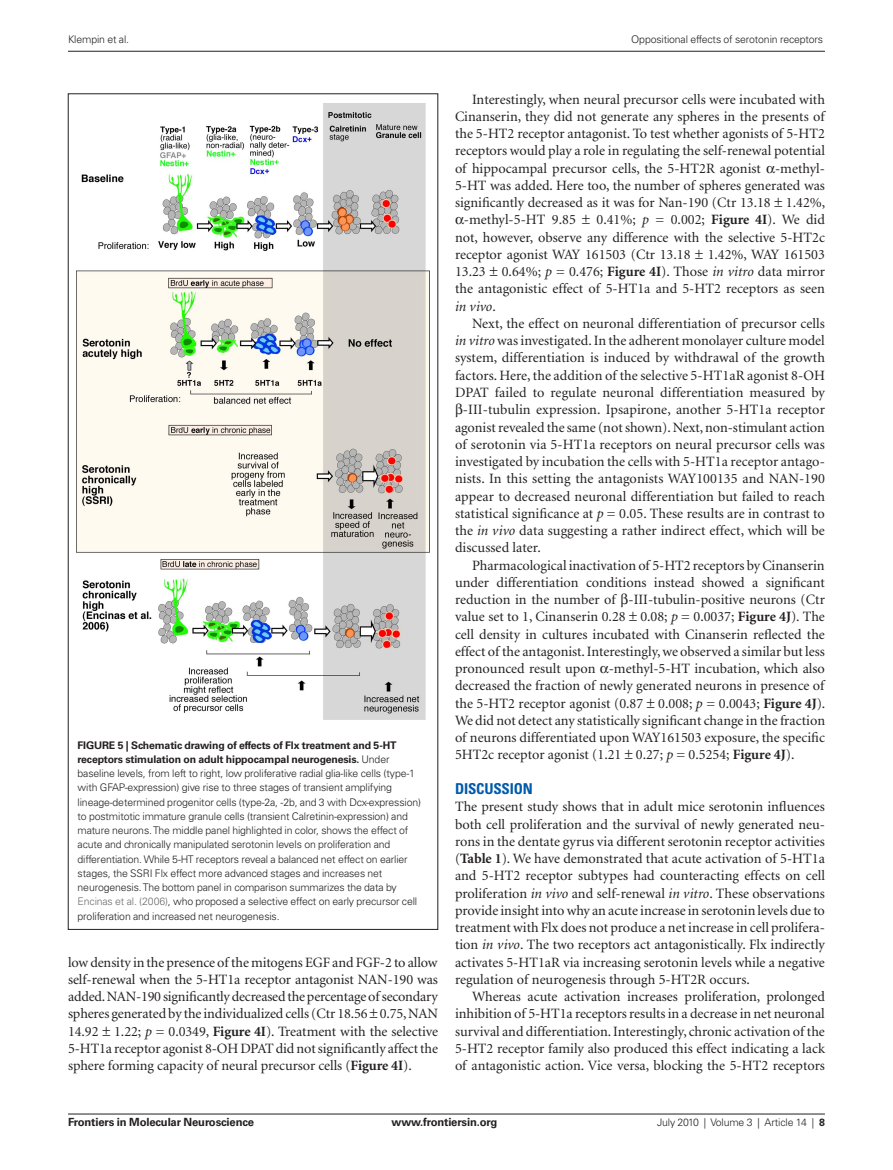
<style>
.page{position:relative;width:893px;height:1170px;background:#fff}
.page>*{position:absolute;margin:0;border:0;box-sizing:border-box;transform-origin:0 0}
.ART_tx_title1{font:700 condensed 15px "Univers";letter-spacing:-.01em;color:#015aaa}
.ART_tx{font:14.25px/17.2px "Minion";color:#231f20;text-align:justify}
.ART_tx1{font:14.25px/17.2px "Minion";color:#231f20;text-align:justify}
.t1{font:700 11.25px "Univers";letter-spacing:-.015em;color:#231f20}
.FIGURE_tx{font:300 10.5px/14.2px "Univers";letter-spacing:-.015em;color:#231f20}
.s1{font-weight:700}
.s2{color:#6c6d70}
.s3{font-style:italic}
</style>
<div class="page">
<hr style="left:68px;top:1113px;width:757px;height:1px;background:#231f20">
<hr style="left:68px;top:51px;width:757px;height:1px;background:#231f20">
<img style="left:77px;top:103px;width:352px;height:616px">
<p class="FIGURE_tx" style="left:68px;top:32px;width:63px">Klempin et al.</p>
<p class="FIGURE_tx" style="left:631px;top:32px;width:193px">Oppositional effects of serotonin receptors</p>
<p class="FIGURE_tx" style="left:78px;top:737px;width:345px"><span class="s1">Figure 5 | Schematic drawing of effects of Flx treatment and 5-HT receptors stimulation on adult hippocampal neurogenesis.</span> Under baseline levels, from left to right, low proliferative radial glia-like cells (type-1 with GFAP-expression) give rise to three stages of transient amplifying lineage-determined progenitor cells (type-2a, -2b, and 3 with Dcx-expression) to postmitotic immature granule cells (transient Calretinin-expression) and mature neurons. The middle panel highlighted in color, shows the effect of acute and chronically manipulated serotonin levels on proliferation and differentiation. While 5-HT receptors reveal a balanced net effect on earlier stages, the SSRI Flx effect more advanced stages and increases net neurogenesis. The bottom panel in comparison summarizes the data by <span class="s2">Encinas et al. (2006)</span>, who proposed a selective effect on early precursor cell proliferation and increased net neurogenesis.</p>
<p class="ART_tx" style="left:68px;top:953px;width:372px">low density in the presence of the mitogens EGF and FGF-2 to allow self-renewal when the 5-HT1a receptor antagonist NAN-190 was added. NAN-190 significantly decreased the percentage of secondary spheres generated by the individualized cells (Ctr 18.56 0.75, NAN 14.92 1.22; <span class="s3">p</span> = 0.0349, <span class="s1">Figure 4I</span>). Treatment with the selective 5-HT1a receptor agonist 8-OH DPAT did not significantly affect the sphere forming capacity of neural precursor cells (<span class="s1">Figure 4I</span>).</p>
<p class="ART_tx" style="left:472px;top:91px;width:354px">Interestingly, when neural precursor cells were incubated with</p>
<p class="ART_tx" style="left:455px;top:108px;width:371px">Cinanserin, they did not generate any spheres in the presents of</p>
<p class="ART_tx" style="left:455px;top:125px;width:371px">the 5-HT2 receptor antagonist. To test whether agonists of 5-HT2</p>
<p class="ART_tx" style="left:455px;top:143px;width:371px">receptors would play a role in regulating the self-renewal potential</p>
<p class="ART_tx" style="left:455px;top:160px;width:371px">of hippocampal precursor cells, the 5-HT2R agonist -methyl-</p>
<p class="ART_tx" style="left:455px;top:177px;width:371px">5-HT was added. Here too, the number of spheres generated was</p>
<p class="ART_tx" style="left:455px;top:194px;width:372px">significantly decreased as it was for Nan-190 (Ctr 13.18 1.42%,</p>
<p class="ART_tx" style="left:464px;top:212px;width:113px">-methyl-5-HT 9.85</p>
<p class="ART_tx" style="left:455px;top:212px;width:371px;text-indent:142px">0.41%; <span class="s3">p</span> = 0.002; <span class="s1">Figure 4I</span>). We did not, however, observe any difference with the selective 5-HT2c receptor agonist WAY 161503 (Ctr 13.18 1.42%, WAY 161503<br>13.23 0.64%; <span class="s3">p</span> = 0.476; <span class="s1">Figure 4I</span>). Those <span class="s3">in vitro</span> data mirror the antagonistic effect of 5-HT1a and 5-HT2 receptors as seen <span class="s3">in vivo</span>.</p>
<p class="ART_tx" style="left:472px;top:315px;width:354px">Next, the effect on neuronal differentiation of precursor cells</p>
<p class="ART_tx" style="left:455px;top:332px;width:371px"><span class="s3">in vitro</span> was investigated. In the adherent monolayer culture model</p>
<p class="ART_tx" style="left:455px;top:350px;width:371px">system, differentiation is induced by withdrawal of the growth</p>
<p class="ART_tx" style="left:455px;top:367px;width:371px">factors. Here, the addition of the selective 5-HT1aR agonist 8-OH</p>
<p class="ART_tx" style="left:455px;top:384px;width:371px">DPAT failed to regulate neuronal differentiation measured by</p>
<p class="ART_tx" style="left:463px;top:401px;width:364px">-III-tubulin expression. Ipsapirone, another 5-HT1a receptor</p>
<p class="ART_tx" style="left:455px;top:419px;width:371px">agonist revealed the same (not shown). Next, non-stimulant action</p>
<p class="ART_tx" style="left:455px;top:436px;width:371px">of serotonin via 5-HT1a receptors on neural precursor cells was</p>
<p class="ART_tx" style="left:455px;top:453px;width:371px">investigated by incubation the cells with 5-HT1a receptor antago-</p>
<p class="ART_tx" style="left:455px;top:470px;width:371px">nists. In this setting the antagonists WAY100135 and NAN-190</p>
<p class="ART_tx" style="left:455px;top:488px;width:371px">appear to decreased neuronal differentiation but failed to reach</p>
<p class="ART_tx" style="left:455px;top:505px;width:371px">statistical significance at <span class="s3">p</span> = 0.05. These results are in contrast to</p>
<p class="ART_tx" style="left:455px;top:522px;width:371px">the <span class="s3">in vivo</span> data suggesting a rather indirect effect, which will be</p>
<p class="ART_tx" style="left:455px;top:539px;width:87px">discussed later.</p>
<p class="ART_tx" style="left:455px;top:557px;width:372px;text-indent:17px">Pharmacological inactivation of 5-HT2 receptors by Cinanserin under differentiation conditions instead showed a significant reduction in the number of -III-tubulin-positive neurons (Ctr value set to 1, Cinanserin 0.28 0.08; <span class="s3">p</span> = 0.0037; <span class="s1">Figure 4J</span>). The cell density in cultures incubated with Cinanserin reflected the effect of the antagonist. Interestingly, we observed a similar but less pronounced result upon -methyl-5-HT incubation, which also decreased the fraction of newly generated neurons in presence of the 5-HT2 receptor agonist (0.87 0.008; <span class="s3">p</span> = 0.0043; <span class="s1">Figure 4J</span>).<br>We did not detect any statistically significant change in the fraction of neurons differentiated upon WAY161503 exposure, the specific 5HT2c receptor agonist (1.21 0.27; <span class="s3">p</span> = 0.5254; <span class="s1">Figure 4J</span>).</p>
<p class="ART_tx_title1" style="left:455px;top:779px;width:79px">DISCUSSION</p>
<p class="ART_tx1" style="left:455px;top:798px;width:371px">The present study shows that in adult mice serotonin influences both cell proliferation and the survival of newly generated neu&shy;rons in the dentate gyrus via different serotonin receptor activities (<span class="s1">Table 1</span>). We have demonstrated that acute activation of 5-HT1a and 5-HT2 receptor subtypes had counteracting effects on cell proliferation <span class="s3">in vivo</span> and self-renewal <span class="s3">in vitro</span>. These observations provide insight into why an acute increase in serotonin levels due to treatment with Flx does not produce a net increase in cell prolifera&shy;tion <span class="s3">in vivo</span>. The two receptors act antagonistically. Flx indirectly activates 5-HT1aR via increasing serotonin levels while a negative regulation of neurogenesis through 5-HT2R occurs.</p>
<p class="ART_tx" style="left:455px;top:988px;width:371px;text-indent:17px">Whereas acute activation increases proliferation, prolonged inhibition of 5-HT1a receptors results in a decrease in net neuronal survival and differentiation. Interestingly, chronic activation of the 5-HT2 receptor family also produced this effect indicating a lack of antagonistic action. Vice versa, blocking the 5-HT2 receptors</p>
<p class="t1" style="left:68px;top:1115px;width:188px">Frontiers in Molecular Neuroscience</p>
<p class="t1" style="left:392px;top:1115px;width:107px">www.frontiersin.org</p>
<p class="FIGURE_tx" style="left:657px;top:1115px;width:169px">July 2010 | Volume 3 | Article 14 | <span class="s1">8</span></p>
</div>
